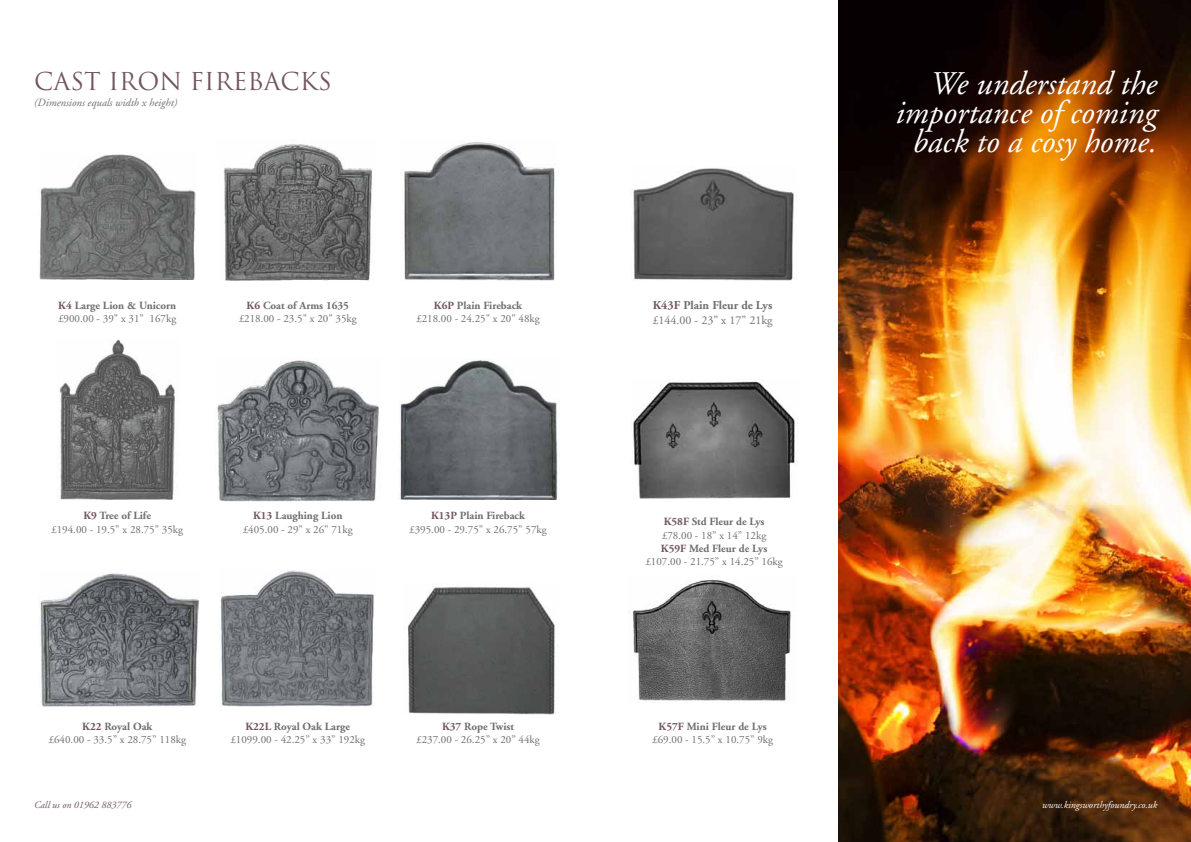
<style>
.page{position:relative;width:1191px;height:842px;background:#fff}
.page>*{position:absolute;margin:0;border:0;box-sizing:border-box;transform-origin:0 0}
.t1{font:italic 33px/29px "Adobe Garamond LT";color:#fff;text-align:right}
.t2{font:24px "Trajan";color:#71555f}
.t3{font:12px/14.4px "Adobe Garamond LT";color:#6d6e71}
.t4{font:11px/13.2px "Adobe Garamond LT";color:#6d6e71;text-align:center}
.t5{font:italic 11px "Adobe Garamond LT";color:#6d6e71}
.t6{font:italic 10px "Adobe Garamond LT";color:#fff}
.t7{font:italic 10px "Adobe Garamond LT";color:#71555f}
.s1{font-weight:700;color:#71555f}
.s2{font-weight:700}
</style>
<div class="page">
<img style="left:838px;top:0;width:353px;height:842px">
<img style="left:40px;top:573px;width:159px;height:134px">
<img style="left:219px;top:569px;width:155px;height:138px">
<img style="left:407px;top:587px;width:148px;height:127px">
<img style="left:633px;top:168px;width:161px;height:112px">
<img style="left:632px;top:580px;width:159px;height:121px">
<img style="left:633px;top:381px;width:162px;height:117px">
<img style="left:39px;top:154px;width:156px;height:125px">
<img style="left:224px;top:144px;width:149px;height:136px">
<img style="left:404px;top:142px;width:151px;height:138px">
<img style="left:59px;top:340px;width:116px;height:159px">
<img style="left:217px;top:360px;width:163px;height:141px">
<img style="left:400px;top:360px;width:158px;height:139px">
<h2 class="t2" style="left:34px;top:67px;width:299px">CAST IRON FIREBACKS</h2>
<p class="t5" style="left:34px;top:96px;width:145px">(Dimensions equals width x height)</p>
<h1 class="t1" style="left:895px;top:70px;width:263px">We understand the importance of coming back to a cosy home.</h1>
<p class="t4" style="left:58px;top:299px;width:120px;text-align:left"><span class="s1">K4</span> <span class="s2">Large Lion &amp; Unicorn </span>£900.00 - 39" x 31" 167kg</p>
<p class="t4" style="left:239px;top:299px;width:120px"><span class="s1">K6</span> <span class="s2">Coat of Arms 1635 </span>£218.00 - 23.5" x 20" 35kg</p>
<p class="t4" style="left:416px;top:299px;width:125px"><span class="s1">K6P</span> <span class="s2">Plain Fireback </span>£218.00 - 24.25" x 20" 48kg</p>
<p class="t3" style="left:652px;top:298px;width:121px"><span class="s1">K43F</span> <span class="s2">Plain Fleur de Lys </span>£144.00 - 23” x 17” 21kg</p>
<p class="t4" style="left:51px;top:509px;width:133px"><span class="s1">K9</span> <span class="s2">Tree of Life<br></span>£194.00 - 19.5" x 28.75" 35kg</p>
<p class="t4" style="left:243px;top:509px;width:111px"><span class="s1">K13</span> <span class="s2">Laughing Lion </span>£405.00 - 29" x 26" 71kg</p>
<p class="t4" style="left:409px;top:509px;width:139px"><span class="s1">K13P</span> <span class="s2">Plain Fireback<br></span>£395.00 - 29.75" x 26.75" 57kg</p>
<p class="t4" style="left:645px;top:515px;width:139px"><span class="s1">K58F</span> <span class="s2">Std Fleur de Lys<br></span>£78.00 - 18” x 14” 12kg<br><span class="s1">K59F</span> <span class="s2">Med Fleur de Lys </span>£107.00 - 21.75” x 14.25” 16kg</p>
<p class="t4" style="left:49px;top:720px;width:139px"><span class="s1">K22</span> <span class="s2">Royal Oak<br></span>£640.00 - 33.5” x 28.75” 118kg</p>
<p class="t4" style="left:230px;top:720px;width:136px"><span class="s1">K22L</span> <span class="s2">Royal Oak Large </span>£1099.00 - 42.25” x 33” 192kg</p>
<p class="t4" style="left:416px;top:720px;width:125px"><span class="s1">K37</span> <span class="s2">Rope Twist<br></span>£237.00 - 26.25” x 20” 44kg</p>
<p class="t4" style="left:652px;top:720px;width:122px"><span class="s1">K57F</span> <span class="s2">Mini Fleur de Lys </span>£69.00 - 15.5” x 10.75” 9kg</p>
<p class="t7" style="left:34px;top:799px;width:99px">Call us on 01962 883776</p>
<p class="t6" style="left:1042px;top:799px;width:117px">www.kingsworthyfoundry.co.uk</p>
</div>
